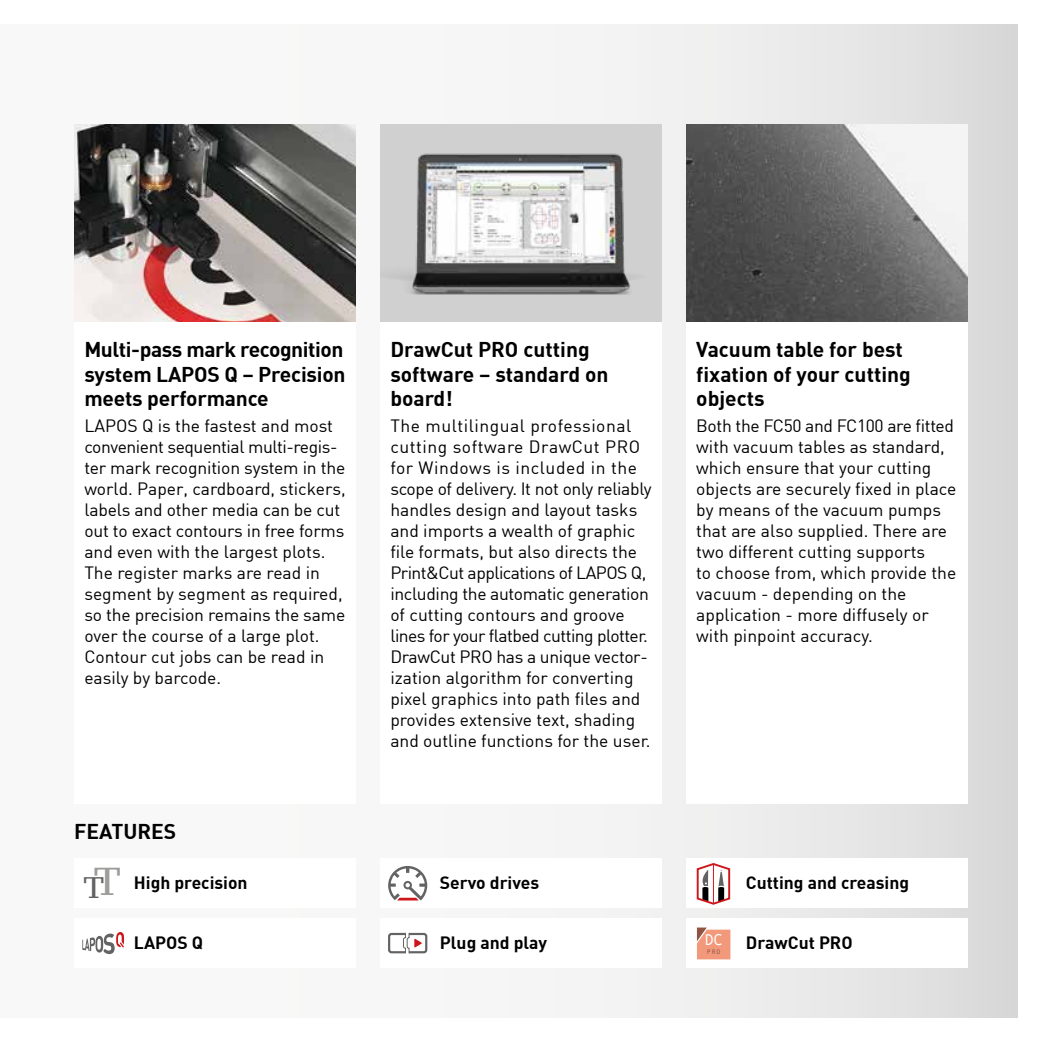
<style>
.page{position:relative;width:1042px;height:1042px;background:#fff}
.page>*{position:absolute;margin:0;border:0;box-sizing:border-box;transform-origin:0 0}
.t1{font:29.57px "PT Serif Caption";color:#646363}
.t2{font:700 21px/24.5px "DIN";color:#000}
.t3{font:17.5px/21px "DIN";color:#000}
.t4{font:700 17.5px "DIN";color:#000}
.t5{font:15.75px "Andale Mono";color:#fff}
.t6{font:6.65px "Andale Mono";color:#915344}
.s1{font-size:38.85px;color:#9d9d9c}
</style>
<div class="page">
<div style="left:0;top:25px;width:1017px;height:992px;background:linear-gradient(to right,#fff,#e3e3e3)"></div>
<hr style="left:0;top:471px;width:1px;height:546px;background:#9d9d9c">
<div style="left:74px;top:858px;width:282px;height:50px;background:#fff"></div>
<div style="left:380px;top:858px;width:281px;height:50px;background:#fff"></div>
<div style="left:686px;top:858px;width:281px;height:50px;background:#fff"></div>
<div style="left:74px;top:918px;width:282px;height:50px;background:#fff"></div>
<div style="left:380px;top:918px;width:281px;height:50px;background:#fff"></div>
<div style="left:686px;top:918px;width:281px;height:50px;background:#fff"></div>
<img style="left:74px;top:124px;width:282px;height:198px">
<img style="left:686px;top:124px;width:281px;height:198px">
<img style="left:380px;top:124px;width:281px;height:198px">
<svg style="left:696px;top:863px;width:35px;height:42px"></svg>
<hr style="left:713px;top:864px;width:1px;height:39px;background:#cd171a">
<svg style="left:82px;top:932px;width:42px;height:22px"></svg>
<svg style="left:388px;top:932px;width:40px;height:22px"></svg>
<svg style="left:388px;top:866px;width:39px;height:34px"></svg>
<svg style="left:697px;top:927px;width:33px;height:32px"></svg>
<div style="left:74px;top:322px;width:282px;height:482px;background:#fff"></div>
<div style="left:380px;top:322px;width:281px;height:482px;background:#fff"></div>
<div style="left:686px;top:322px;width:281px;height:482px;background:#fff"></div>
<p class="t2" style="left:84px;top:336px;width:263px;text-align:justify">Multi-pass mark recognition system LAPOS Q – Precision meets performance</p>
<p class="t3" style="left:84px;top:415px;width:263px">LAPOS Q is the fastest and most convenient sequential multi-regis&shy;ter mark recognition system in the world. Paper, cardboard, stickers, labels and other media can be cut out to exact contours in free forms and even with the largest plots.<br>The register marks are read in segment by segment as required, so the precision remains the same over the course of a large plot.<br>Contour cut jobs can be read in easily by barcode.</p>
<p class="t2" style="left:390px;top:336px;width:220px">DrawCut PRO cutting software – standard on board!</p>
<p class="t3" style="left:390px;top:415px;width:263px">The multilingual professional cutting software DrawCut PRO for Windows is included in the scope of delivery. It not only reliably handles design and layout tasks and imports a wealth of graphic file formats, but also directs the Print&amp;Cut applications of LAPOS Q, including the automatic generation of cutting contours and groove lines for your flatbed cutting plotter.<br>DrawCut PRO has a unique vector&shy;ization algorithm for converting pixel graphics into path files and provides extensive text, shading and outline functions for the user.</p>
<p class="t2" style="left:696px;top:336px;width:216px">Vacuum table for best fixation of your cutting objects</p>
<p class="t3" style="left:696px;top:415px;width:262px">Both the FC50 and FC100 are fitted with vacuum tables as standard, which ensure that your cutting objects are securely fixed in place by means of the vacuum pumps that are also supplied. There are two different cutting supports<br>to choose from, which provide the vacuum - depending on the application - more diffusely or with pinpoint accuracy.</p>
<p class="t2" style="left:74px;top:818px;width:104px">FEATURES</p>
<h1 class="t1" style="left:84px;top:868px;width:39px">T<span class="s1">T</span></h1>
<p class="t4" style="left:134px;top:871px;width:115px">High precision</p>
<p class="t4" style="left:440px;top:871px;width:101px">Servo drives</p>
<p class="t4" style="left:746px;top:871px;width:165px">Cutting and creasing</p>
<p class="t5" style="left:704px;top:929px;width:20px">DC</p>
<p class="t6" style="left:707px;top:948px;width:15px">PRO</p>
<p class="t4" style="left:134px;top:931px;width:71px">LAPOS Q</p>
<p class="t4" style="left:440px;top:931px;width:109px">Plug and play</p>
<p class="t4" style="left:746px;top:931px;width:108px">DrawCut PRO</p>
</div>
